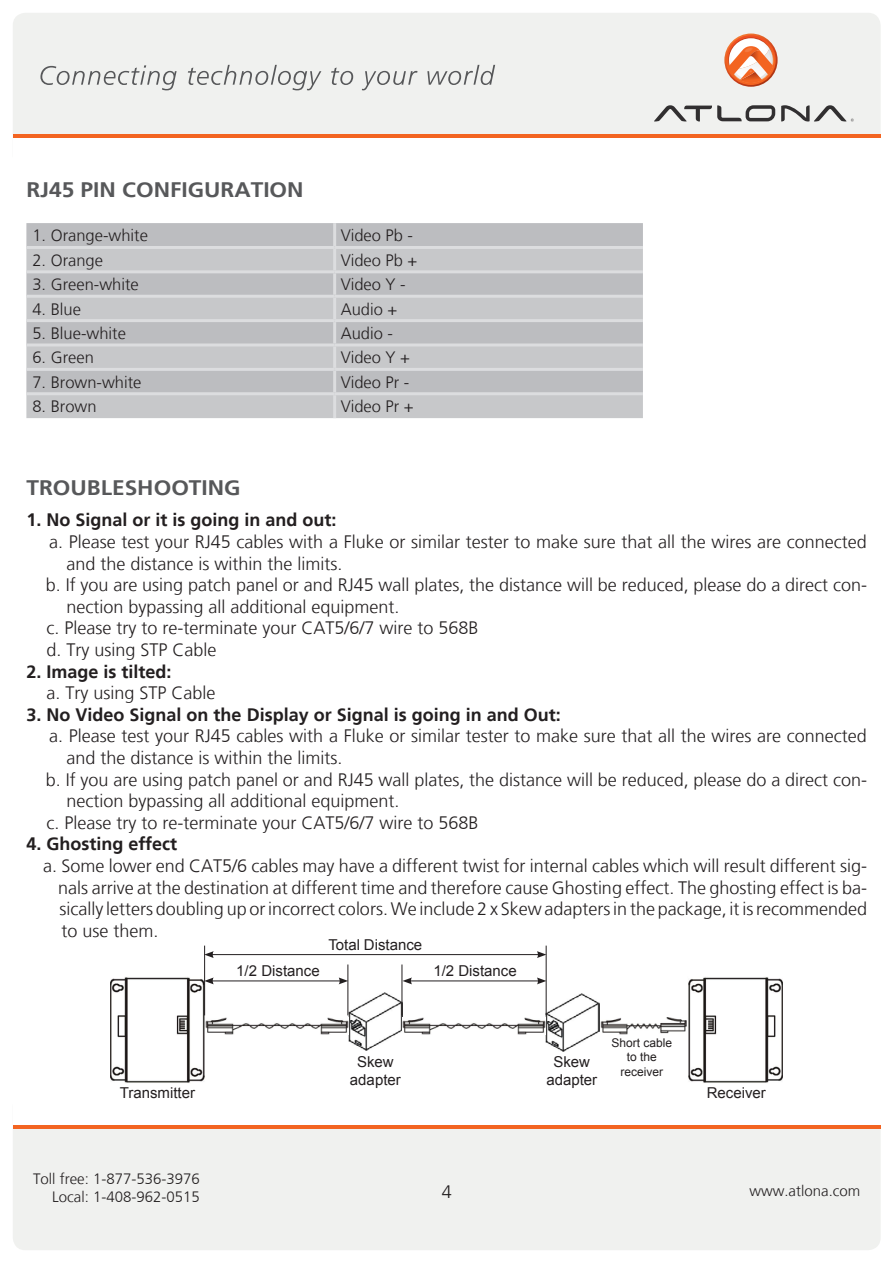
<style>
.page{position:relative;width:893px;height:1263px;background:#fff}
.page>*{position:absolute;margin:0;border:0;box-sizing:border-box;transform-origin:0 0}
.t1{font:700 21px "Frutiger LT";color:#57585a;scale:1.08 1}
.t2{font:300 18px/21.6px "Frutiger LT";color:#231f20}
.t3{font:700 18px "Frutiger LT";color:#231f20}
.t4{font:300 16.5px "Frutiger LT";color:#231f20}
.t5{font:15px/18px "Arial";color:#231f20;text-align:center}
.t6{font:300 15px/18px "Frutiger LT";color:#231f20;text-align:right}
.t7{font:12px "Arial";color:#231f20}
</style>
<div class="page">
<div style="left:13px;top:1094px;width:868px;height:156px;background:#f0f1ef;border-radius:13px"></div>
<div style="left:13px;top:1091px;width:868px;height:36px;background:#fff"></div>
<hr style="left:13px;top:1125px;width:868px;height:3px;background:#f36421">
<div style="left:13px;top:13px;width:868px;height:156px;background:#f0f1ef;border-radius:13px"></div>
<div style="left:13px;top:136px;width:868px;height:36px;background:#fff"></div>
<hr style="left:13px;top:134px;width:868px;height:4px;background:#f36421">
<svg style="left:654px;top:105px;width:121px;height:16px"></svg>
<svg style="left:781px;top:105px;width:73px;height:17px"></svg>
<svg style="left:724px;top:34px;width:54px;height:53px"></svg>
<svg style="left:726px;top:35px;width:50px;height:50px"></svg>
<svg style="left:728px;top:37px;width:46px;height:46px"></svg>
<svg style="left:40px;top:65px;width:137px;height:25px"></svg>
<svg style="left:188px;top:65px;width:133px;height:25px"></svg>
<svg style="left:331px;top:68px;width:22px;height:17px"></svg>
<svg style="left:362px;top:71px;width:55px;height:19px"></svg>
<svg style="left:427px;top:65px;width:68px;height:20px"></svg>
<div style="left:26px;top:223px;width:617px;height:23px;background:#bcbdc0"></div>
<svg style="left:26px;top:249px;width:617px;height:169px;background:#c2c3c6"></svg>
<hr style="left:333px;top:223px;width:3px;height:23px;background:#dcdddf">
<hr style="left:333px;top:249px;width:3px;height:21px;background:#dcdddf">
<hr style="left:26px;top:270px;width:309px;height:3px;background:#dcdddf">
<hr style="left:335px;top:270px;width:308px;height:3px;background:#dcdddf">
<hr style="left:333px;top:273px;width:3px;height:22px;background:#dcdddf">
<hr style="left:26px;top:295px;width:309px;height:3px;background:#dcdddf">
<hr style="left:335px;top:295px;width:308px;height:3px;background:#dcdddf">
<hr style="left:333px;top:298px;width:3px;height:21px;background:#dcdddf">
<hr style="left:333px;top:322px;width:3px;height:21px;background:#dcdddf">
<hr style="left:26px;top:343px;width:309px;height:3px;background:#dcdddf">
<hr style="left:335px;top:343px;width:308px;height:3px;background:#dcdddf">
<hr style="left:333px;top:346px;width:3px;height:22px;background:#dcdddf">
<hr style="left:26px;top:368px;width:309px;height:3px;background:#dcdddf">
<hr style="left:335px;top:368px;width:308px;height:3px;background:#dcdddf">
<hr style="left:333px;top:371px;width:3px;height:21px;background:#dcdddf">
<hr style="left:333px;top:395px;width:3px;height:23px;background:#dcdddf">
<hr style="left:26px;top:246px;width:309px;height:3px;background:#dcdddf">
<hr style="left:335px;top:246px;width:308px;height:3px;background:#dcdddf">
<hr style="left:26px;top:319px;width:309px;height:3px;background:#dcdddf">
<hr style="left:335px;top:319px;width:308px;height:3px;background:#dcdddf">
<hr style="left:26px;top:392px;width:309px;height:3px;background:#dcdddf">
<hr style="left:335px;top:392px;width:308px;height:3px;background:#dcdddf">
<img style="left:110px;top:977px;width:95px;height:106px">
<img style="left:688px;top:977px;width:95px;height:106px">
<img style="left:348px;top:992px;width:54px;height:59px">
<img style="left:546px;top:993px;width:54px;height:58px">
<img style="left:205px;top:1017px;width:143px;height:17px">
<img style="left:402px;top:1017px;width:144px;height:17px">
<img style="left:601px;top:1017px;width:85px;height:17px">
<hr style="left:347px;top:964px;width:1px;height:51px;background:#231f20">
<hr style="left:402px;top:964px;width:1px;height:51px;background:#231f20">
<hr style="left:204px;top:945px;width:1px;height:70px;background:#231f20">
<hr style="left:546px;top:945px;width:1px;height:70px;background:#231f20">
<hr style="left:211px;top:980px;width:130px;height:1px;background:#231f20">
<svg style="left:204px;top:977px;width:10px;height:7px"></svg>
<svg style="left:339px;top:977px;width:9px;height:7px"></svg>
<hr style="left:211px;top:954px;width:328px;height:1px;background:#231f20">
<svg style="left:204px;top:951px;width:10px;height:7px"></svg>
<svg style="left:537px;top:951px;width:9px;height:7px"></svg>
<hr style="left:410px;top:980px;width:129px;height:1px;background:#231f20">
<svg style="left:402px;top:977px;width:10px;height:7px"></svg>
<svg style="left:537px;top:977px;width:9px;height:7px"></svg>
<p class="t1" style="left:26px;top:178px;width:258px">RJ45 PIN CONFIGURATION</p>
<p class="t4" style="left:32px;top:226px;width:117px">1. Orange-white</p>
<p class="t4" style="left:341px;top:226px;width:74px">Video Pb -</p>
<p class="t4" style="left:32px;top:251px;width:72px">2. Orange</p>
<p class="t4" style="left:341px;top:251px;width:78px">Video Pb +</p>
<p class="t4" style="left:32px;top:275px;width:108px">3. Green-white</p>
<p class="t4" style="left:341px;top:275px;width:67px">Video Y -</p>
<p class="t4" style="left:32px;top:300px;width:50px">4. Blue</p>
<p class="t4" style="left:341px;top:300px;width:58px">Audio +</p>
<p class="t4" style="left:32px;top:324px;width:95px">5. Blue-white</p>
<p class="t4" style="left:341px;top:324px;width:54px">Audio -</p>
<p class="t4" style="left:32px;top:348px;width:63px">6. Green</p>
<p class="t4" style="left:341px;top:348px;width:71px">Video Y +</p>
<p class="t4" style="left:32px;top:373px;width:111px">7. Brown-white</p>
<p class="t4" style="left:341px;top:373px;width:70px">Video Pr -</p>
<p class="t4" style="left:32px;top:397px;width:66px">8. Brown</p>
<p class="t4" style="left:341px;top:397px;width:75px">Video Pr +</p>
<p class="t1" style="left:26px;top:475px;width:200px">TROUBLESHOOTING</p>
<p class="t3" style="left:26px;top:509px;width:312px">1. No Signal or it is going in and out:</p>
<p class="t2" style="left:66px;top:531px;width:802px;text-indent:-17px">a. Please test your RJ45 cables with a Fluke or similar tester to make sure that all the wires are connected and the distance is within the limits.</p>
<p class="t2" style="left:66px;top:574px;width:802px;text-indent:-21px">b. If you are using patch panel or and RJ45 wall plates, the distance will be reduced, please do a direct con&shy;nection bypassing all additional equipment.</p>
<p class="t2" style="left:46px;top:618px;width:434px">c. Please try to re-terminate your CAT5/6/7 wire to 568B</p>
<p class="t2" style="left:46px;top:639px;width:172px">d. Try using STP Cable</p>
<p class="t3" style="left:26px;top:661px;width:147px">2. Image is tilted:</p>
<p class="t2" style="left:46px;top:682px;width:171px">a. Try using STP Cable</p>
<p class="t3" style="left:26px;top:704px;width:536px">3. No Video Signal on the Display or Signal is going in and Out:</p>
<p class="t2" style="left:66px;top:726px;width:802px;text-indent:-17px">a. Please test your RJ45 cables with a Fluke or similar tester to make sure that all the wires are connected and the distance is within the limits.</p>
<p class="t2" style="left:66px;top:769px;width:802px;text-indent:-21px">b. If you are using patch panel or and RJ45 wall plates, the distance will be reduced, please do a direct con&shy;nection bypassing all additional equipment.</p>
<p class="t2" style="left:46px;top:812px;width:434px">c. Please try to re-terminate your CAT5/6/7 wire to 568B</p>
<p class="t3" style="left:26px;top:833px;width:152px">4. Ghosting effect</p>
<p class="t2" style="left:58px;top:855px;width:810px;text-align:justify;text-indent:-15px">a. Some lower end CAT5/6 cables may have a different twist for internal cables which will result different sig&shy;nals arrive at the destination at different time and therefore cause Ghosting effect. The ghosting effect is ba&shy;sically letters doubling up or incorrect colors. We include 2 x Skew adapters in the package, it is recommended to use them.</p>
<p class="t5" style="left:328px;top:936px;width:95px">Total Distance</p>
<p class="t5" style="left:120px;top:1083px;width:77px">Transmitter</p>
<p class="t6" style="left:33px;top:1170px;width:168px">Toll free: 1-877-536-3976<br>Local: 1-408-962-0515</p>
<p class="t5" style="left:236px;top:962px;width:85px">1/2 Distance</p>
<p class="t5" style="left:433px;top:962px;width:85px">1/2 Distance</p>
<p class="t5" style="left:350px;top:1053px;width:52px">Skew adapter</p>
<p class="t5" style="left:546px;top:1053px;width:52px">Skew adapter</p>
<p class="t7" style="left:611px;top:1035px;width:62px">Short cable</p>
<p class="t7" style="left:627px;top:1049px;width:32px">to the</p>
<p class="t7" style="left:620px;top:1063px;width:44px">receiver</p>
<p class="t5" style="left:707px;top:1083px;width:61px">Receiver</p>
<p class="t2" style="left:442px;top:1181px;width:12px">4</p>
<p class="t6" style="left:749px;top:1181px;width:112px">www.atlona.com</p>
</div>
